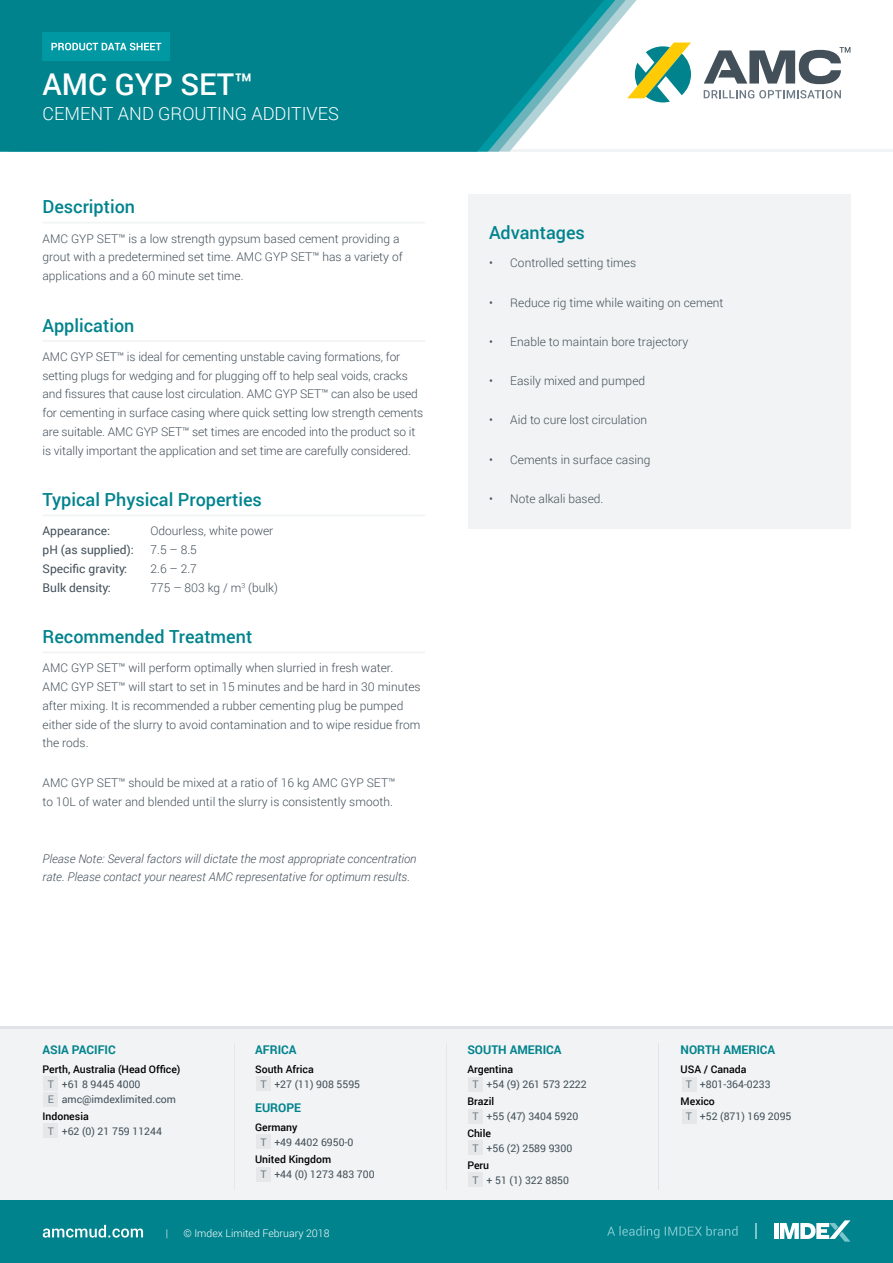
<style>
.page{position:relative;width:893px;height:1263px;background:#fff}
.page>*{position:absolute;margin:0;border:0;box-sizing:border-box;transform-origin:0 0}
.t1{font:500 30px "Roboto";color:#fff}
.t2{font:500 18px "Roboto";color:#00838d}
.t3{font:300 18px "Roboto";color:#fff}
.t4{font:300 12px/18.8px "Roboto";color:#43505a}
.t5{font:italic 300 12px/18px "Roboto";color:#43505a}
.t6{font:12px "Roboto";color:#43505a}
.t7{font:700 12px "Roboto";color:#00838d}
.t8{font:10.5px/15px "Roboto";color:#43505a}
.t9{font:300 10.5px "Roboto";color:#fff}
.s1{font-weight:500;color:#000}
.s2{color:#6f7c87}
</style>
<div class="page">
<hr style="left:0;top:1027px;width:893px;height:3px;background:#e2e3e6">
<div style="left:0;top:1030px;width:893px;height:170px;background:#f1f3f4"></div>
<div style="left:682px;top:1077px;width:14px;height:14px;background:#e6e7e8"></div>
<div style="left:682px;top:1109px;width:14px;height:15px;background:#e6e7e8"></div>
<div style="left:43px;top:1076px;width:15px;height:15px;background:#e6e7e8"></div>
<div style="left:43px;top:1123px;width:15px;height:15px;background:#e6e7e8"></div>
<div style="left:256px;top:1134px;width:15px;height:15px;background:#e6e7e8"></div>
<div style="left:43px;top:1092px;width:15px;height:15px;background:#e6e7e8"></div>
<div style="left:256px;top:1076px;width:15px;height:15px;background:#e6e7e8"></div>
<div style="left:256px;top:1167px;width:15px;height:15px;background:#e6e7e8"></div>
<div style="left:468px;top:1172px;width:15px;height:15px;background:#e6e7e8"></div>
<div style="left:468px;top:1140px;width:15px;height:15px;background:#e6e7e8"></div>
<div style="left:468px;top:1108px;width:15px;height:15px;background:#e6e7e8"></div>
<div style="left:468px;top:1077px;width:15px;height:14px;background:#e6e7e8"></div>
<div style="left:0;top:1200px;width:893px;height:63px;background:#00838d"></div>
<svg style="left:755px;top:1223px;width:1px;height:16px"></svg>
<svg style="left:607px;top:1226px;width:131px;height:12px"></svg>
<hr style="left:774px;top:1223px;width:4px;height:16px;background:#fff">
<svg style="left:780px;top:1220px;width:70px;height:21px"></svg>
<hr style="left:658px;top:1043px;width:1px;height:146px;background:#e2e3e6">
<hr style="left:446px;top:1043px;width:1px;height:146px;background:#e6e7e8">
<hr style="left:234px;top:1043px;width:1px;height:146px;background:#e6e7e8">
<svg style="left:43px;top:1225px;width:100px;height:12px"></svg>
<svg style="left:704px;top:90px;width:137px;height:8px"></svg>
<svg style="left:654px;top:43px;width:37px;height:59px"></svg>
<svg style="left:704px;top:47px;width:146px;height:37px"></svg>
<hr style="left:0;top:149px;width:893px;height:3px;background:#f1f3f4">
<svg style="left:0;top:0;width:622px;height:152px;background:#198f98"></svg>
<div style="left:43px;top:33px;width:127px;height:28px;background:#0098a3"></div>
<svg style="left:51px;top:43px;width:110px;height:7px"></svg>
<div style="left:468px;top:194px;width:382px;height:334px;background:#f1f3f4"></div>
<hr style="left:43px;top:222px;width:382px;height:1px;background:#f1f3f4">
<hr style="left:43px;top:340px;width:382px;height:2px;background:#f1f3f4">
<hr style="left:43px;top:514px;width:382px;height:2px;background:#f1f3f4">
<hr style="left:43px;top:651px;width:382px;height:2px;background:#f1f3f4">
<h1 class="t1" style="left:43px;top:63px;width:212px">AMC GYP SET™</h1>
<h2 class="t3" style="left:43px;top:101px;width:298px">CEMENT AND GROUTING ADDITIVES</h2>
<h2 class="t2" style="left:43px;top:194px;width:94px">Description</h2>
<p class="t4" style="left:43px;top:229px;width:362px">AMC GYP SET™ is a low strength gypsum based cement providing a grout with a predetermined set time. AMC GYP SET™ has a variety of applications and a 60 minute set time.</p>
<h2 class="t2" style="left:43px;top:312px;width:93px">Application</h2>
<p class="t4" style="left:43px;top:347px;width:382px">AMC GYP SET™ is ideal for cementing unstable caving formations, for setting plugs for wedging and for plugging off to help seal voids, cracks and fissures that cause lost circulation. AMC GYP SET™ can also be used for cementing in surface casing where quick setting low strength cements are suitable. AMC GYP SET™ set times are encoded into the product so it is vitally important the application and set time are carefully considered.</p>
<h2 class="t2" style="left:43px;top:487px;width:221px">Typical Physical Properties</h2>
<p class="t6" style="left:43px;top:523px;width:69px">Appearance:</p>
<p class="t4" style="left:151px;top:521px;width:124px">Odourless, white power</p>
<p class="t6" style="left:43px;top:541px;width:93px">pH (as supplied):</p>
<p class="t4" style="left:151px;top:540px;width:48px">7.5 – 8.5</p>
<p class="t6" style="left:43px;top:560px;width:86px">Specific gravity:</p>
<p class="t4" style="left:151px;top:559px;width:48px">2.6 – 2.7</p>
<p class="t6" style="left:43px;top:579px;width:70px">Bulk density:</p>
<p class="t4" style="left:151px;top:578px;width:129px">775 – 803 kg / m<sup>3</sup> (bulk)</p>
<h2 class="t2" style="left:43px;top:624px;width:211px">Recommended Treatment</h2>
<p class="t4" style="left:43px;top:658px;width:380px">AMC GYP SET™ will perform optimally when slurried in fresh water.<br>AMC GYP SET™ will start to set in 15 minutes and be hard in 30 minutes after mixing. It is recommended a rubber cementing plug be pumped either side of the slurry to avoid contamination and to wipe residue from the rods.</p>
<p class="t4" style="left:43px;top:773px;width:354px">AMC GYP SET™ should be mixed at a ratio of 16 kg AMC GYP SET™ to 10L of water and blended until the slurry is consistently smooth.</p>
<p class="t5" style="left:43px;top:850px;width:376px">Please Note: Several factors will dictate the most appropriate concentration rate. Please contact your nearest AMC representative for optimum results.</p>
<h2 class="t2" style="left:489px;top:220px;width:97px">Advantages</h2>
<p class="t4" style="left:489px;top:253px;width:149px">• Controlled setting times</p>
<p class="t4" style="left:489px;top:293px;width:236px">• Reduce rig time while waiting on cement</p>
<p class="t4" style="left:489px;top:332px;width:201px">• Enable to maintain bore trajectory</p>
<p class="t4" style="left:489px;top:371px;width:158px">• Easily mixed and pumped</p>
<p class="t4" style="left:489px;top:410px;width:160px">• Aid to cure lost circulation</p>
<p class="t4" style="left:489px;top:450px;width:163px">• Cements in surface casing</p>
<p class="t4" style="left:489px;top:489px;width:116px">• Note alkali based.</p>
<p class="t7" style="left:43px;top:1041px;width:75px">ASIA PACIFIC</p>
<p class="t8" style="left:48px;top:1061px;width:134px;text-indent:-5px"><span class="s1">Perth, Australia (Head Office)<br></span><span class="s2">T</span> +61 8 9445 4000<br><span class="s2">E</span> amc@imdexlimited.com</p>
<p class="t8" style="left:48px;top:1108px;width:116px;text-indent:-5px"><span class="s1">Indonesia<br></span><span class="s2">T</span> +62 (0) 21 759 11244</p>
<p class="t7" style="left:255px;top:1041px;width:43px">AFRICA</p>
<p class="t8" style="left:260px;top:1061px;width:101px;text-indent:-5px"><span class="s1">South Africa<br></span><span class="s2">T</span> +27 (11) 908 5595</p>
<p class="t7" style="left:255px;top:1099px;width:47px">EUROPE</p>
<p class="t8" style="left:260px;top:1119px;width:95px;text-indent:-5px"><span class="s1">Germany<br></span><span class="s2">T</span> +49 4402 6950-0</p>
<p class="t8" style="left:260px;top:1151px;width:116px;text-indent:-5px"><span class="s1">United Kingdom<br></span><span class="s2">T</span> +44 (0) 1273 483 700</p>
<p class="t9" style="left:166px;top:1226px;width:4px">|</p>
<p class="t9" style="left:183px;top:1226px;width:148px">© Imdex Limited February 2018</p>
<p class="t7" style="left:467px;top:1041px;width:96px">SOUTH AMERICA</p>
<p class="t8" style="left:473px;top:1061px;width:116px;text-indent:-5px"><span class="s1">Argentina<br></span><span class="s2">T</span> +54 (9) 261 573 2222</p>
<p class="t8" style="left:473px;top:1093px;width:107px;text-indent:-5px"><span class="s1">Brazil<br></span><span class="s2">T</span> +55 (47) 3404 5920</p>
<p class="t8" style="left:473px;top:1125px;width:101px;text-indent:-5px"><span class="s1">Chile<br></span><span class="s2">T</span> +56 (2) 2589 9300</p>
<p class="t8" style="left:473px;top:1157px;width:98px;text-indent:-5px"><span class="s1">Peru<br></span><span class="s2">T</span> + 51 (1) 322 8850</p>
<p class="t7" style="left:681px;top:1041px;width:96px">NORTH AMERICA</p>
<p class="t8" style="left:686px;top:1061px;width:86px;text-indent:-5px"><span class="s1">USA / Canada<br></span><span class="s2">T</span> +801-364-0233</p>
<p class="t8" style="left:686px;top:1093px;width:107px;text-indent:-5px"><span class="s1">Mexico<br></span><span class="s2">T</span> +52 (871) 169 2095</p>
</div>
